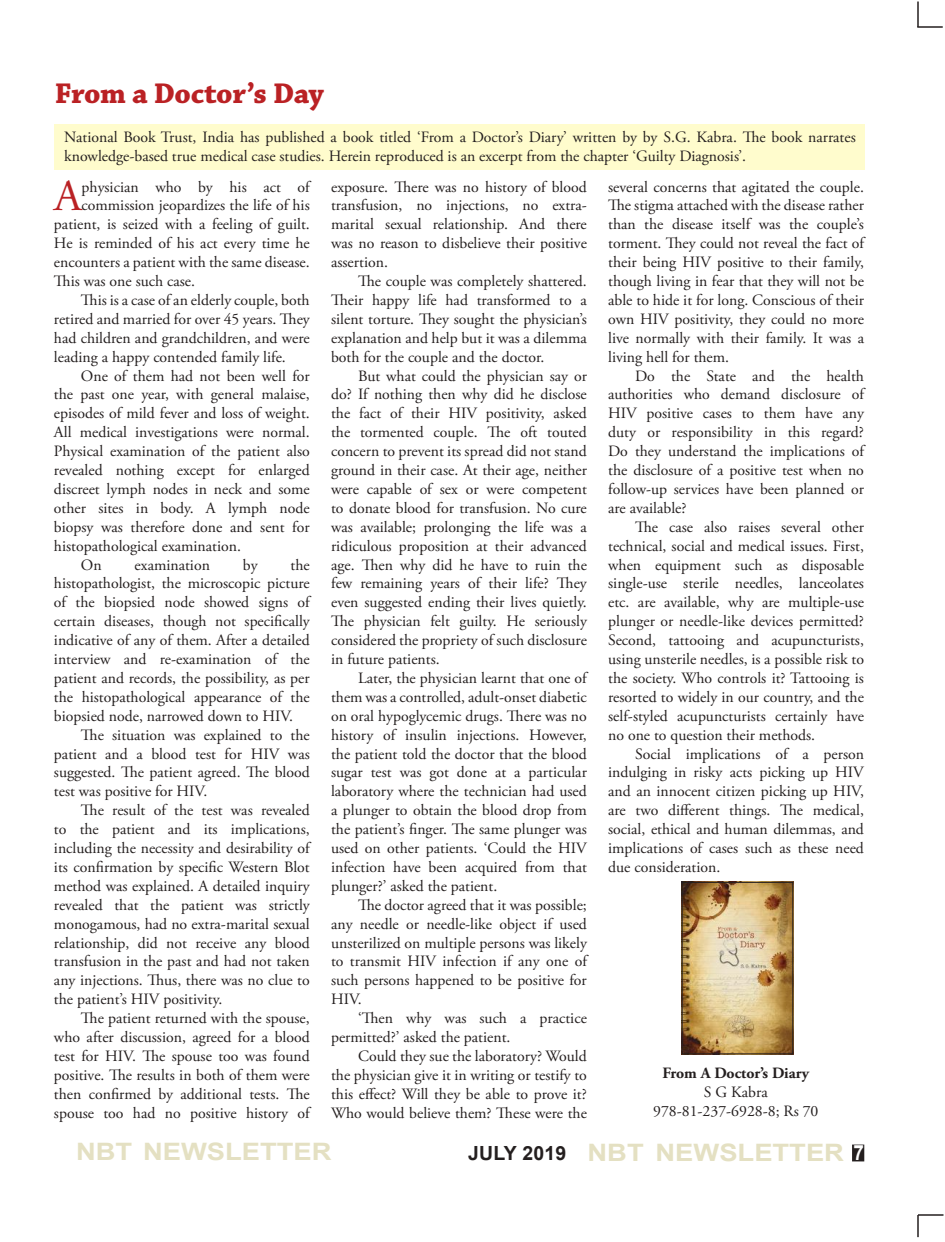
<style>
.page{position:relative;width:945px;height:1242px;background:#fff}
.page>*{position:absolute;margin:0;border:0;box-sizing:border-box;transform-origin:0 0}
.t1{font:44.25px "Adobe Garamond Pro";color:#ba2124}
.t2{font:700 30px "Chaparral Pro";letter-spacing:-.015em;color:#ba2124}
.t3{font:700 24px "Arial";color:#e4e0c2;scale:1.14 1}
.t4{font:15.75px/18.9px "Adobe Garamond Pro";color:#241f1f;text-align:justify}
.t5{font:700 15.75px "Adobe Garamond Pro";color:#241f1f}
.s1{font-size:19.5px;color:#241f1f}
.s2{font-size:21px;color:#fff}
</style>
<div class="page">
<div style="left:854px;top:1146px;width:9px;height:14px;background:#241f1f"></div>
<div style="left:852px;top:1145px;width:12px;height:16px;border:3px solid #241f1f"></div>
<hr style="left:917px;top:1215px;width:2px;height:22px;background:#241f1f">
<hr style="left:918px;top:1214px;width:26px;height:2px;background:#241f1f">
<hr style="left:917px;top:2px;width:2px;height:25px;background:#241f1f">
<hr style="left:917px;top:26px;width:26px;height:2px;background:#241f1f">
<div style="left:55px;top:124px;width:810px;height:46px;background:#fffccd"></div>
<img style="left:684px;top:884px;width:107px;height:168px">
<div style="left:682px;top:882px;width:111px;height:172px;border:1px solid #241f1f"></div>
<h2 class="t2" style="left:55px;top:76px;width:271px">From a Doctor’s Day</h2>
<p class="t4" style="left:64px;top:128px;width:793px">National Book Trust, India has published a book titled ‘From a Doctor’s Diary’ written by by S.G. Kabra. The book narrates knowledge-based true medical case studies. Herein reproduced is an excerpt from the chapter ‘Guilty Diagnosis’.</p>
<h1 class="t1" style="left:54px;top:170px;width:29px">A</h1>
<p class="t4" style="left:82px;top:178px;width:230px">physician who by his act of</p>
<p class="t4" style="left:82px;top:197px;width:230px">commission jeopardizes the life of his</p>
<p class="t4" style="left:54px;top:216px;width:257px">patient, is seized with a feeling of guilt.</p>
<p class="t4" style="left:54px;top:234px;width:257px">He is reminded of his act every time he</p>
<p class="t4" style="left:54px;top:253px;width:257px">encounters a patient with the same disease.</p>
<p class="t4" style="left:54px;top:272px;width:143px">This was one such case.</p>
<p class="t4" style="left:81px;top:291px;width:230px">This is a case of an elderly couple, both</p>
<p class="t4" style="left:54px;top:310px;width:257px">retired and married for over 45 years. They</p>
<p class="t4" style="left:54px;top:329px;width:257px">had children and grandchildren, and were</p>
<p class="t4" style="left:54px;top:348px;width:233px">leading a happy contended family life.</p>
<p class="t4" style="left:81px;top:367px;width:230px">One of them had not been well for</p>
<p class="t4" style="left:54px;top:386px;width:257px">the past one year, with general malaise,</p>
<p class="t4" style="left:54px;top:405px;width:257px">episodes of mild fever and loss of weight.</p>
<p class="t4" style="left:54px;top:423px;width:257px">All medical investigations were normal.</p>
<p class="t4" style="left:54px;top:442px;width:257px">Physical examination of the patient also</p>
<p class="t4" style="left:54px;top:461px;width:257px">revealed nothing except for enlarged</p>
<p class="t4" style="left:54px;top:480px;width:257px">discreet lymph nodes in neck and some</p>
<p class="t4" style="left:54px;top:499px;width:257px">other sites in body. A lymph node</p>
<p class="t4" style="left:54px;top:518px;width:257px">biopsy was therefore done and sent for</p>
<p class="t4" style="left:54px;top:537px;width:189px">histopathological examination.</p>
<p class="t4" style="left:81px;top:556px;width:22px">On</p>
<p class="t4" style="left:135px;top:556px;width:77px">examination</p>
<p class="t4" style="left:243px;top:556px;width:16px">by</p>
<p class="t4" style="left:54px;top:556px;width:257px;text-indent:237px">the histopathologist, the microscopic picture of the biopsied node showed signs of certain diseases, though not specifically indicative of any of them. After a detailed interview and re-examination of the patient and records, the possibility, as per the histopathological appearance of the biopsied node, narrowed down to HIV.</p>
<p class="t4" style="left:54px;top:726px;width:257px;text-indent:27px">The situation was explained to the patient and a blood test for HIV was suggested. The patient agreed. The blood test was positive for HIV.</p>
<p class="t4" style="left:54px;top:801px;width:257px;text-indent:27px">The result of the test was revealed to the patient and its implications, including the necessity and desirability of its confirmation by specific Western Blot method was explained. A detailed inquiry revealed that the patient was strictly monogamous, had no extra-marital sexual relationship, did not receive any blood transfusion in the past and had not taken any injections. Thus, there was no clue to the patient’s HIV positivity.</p>
<p class="t4" style="left:54px;top:1009px;width:257px;text-indent:27px">The patient returned with the spouse, who after discussion, agreed for a blood test for HIV. The spouse too was found positive. The results in both of them were then confirmed by additional tests. The spouse too had no positive history of</p>
<p class="t4" style="left:331px;top:178px;width:257px">exposure. There was no history of blood transfusion, no injections, no extra&shy;marital sexual relationship. And there was no reason to disbelieve their positive assertion.</p>
<p class="t4" style="left:331px;top:272px;width:257px;text-indent:27px">The couple was completely shattered.<br>Their happy life had transformed to a silent torture. They sought the physician’s explanation and help but it was a dilemma both for the couple and the doctor.</p>
<p class="t4" style="left:331px;top:367px;width:257px;text-indent:27px">But what could the physician say or do? If nothing then why did he disclose the fact of their HIV positivity, asked the tormented couple. The oft touted concern to prevent its spread did not stand ground in their case. At their age, neither were capable of sex or were competent to donate blood for transfusion. No cure was available; prolonging the life was a ridiculous proposition at their advanced age. Then why did he have to ruin the few remaining years of their life? They even suggested ending their lives quietly.<br>The physician felt guilty. He seriously considered the propriety of such disclosure in future patients.</p>
<p class="t4" style="left:331px;top:669px;width:257px;text-indent:27px">Later, the physician learnt that one of them was a controlled, adult-onset diabetic on oral hypoglycemic drugs. There was no history of insulin injections. However, the patient told the doctor that the blood sugar test was got done at a particular laboratory where the technician had used a plunger to obtain the blood drop from the patient’s finger. The same plunger was used on other patients. ‘Could the HIV infection have been acquired from that plunger?’ asked the patient.</p>
<p class="t4" style="left:331px;top:896px;width:257px;text-indent:27px">The doctor agreed that it was possible; any needle or needle-like object if used unsterilized on multiple persons was likely to transmit HIV infection if any one of such persons happened to be positive for HIV.</p>
<p class="t4" style="left:331px;top:1009px;width:257px;text-indent:27px">‘Then why was such a practice permitted?’ asked the patient.</p>
<p class="t4" style="left:331px;top:1047px;width:257px;text-indent:27px">Could they sue the laboratory? Would the physician give it in writing or testify to this effect? Will they be able to prove it?<br>Who would believe them? These were the</p>
<p class="t4" style="left:608px;top:178px;width:257px">several concerns that agitated the couple.<br>The stigma attached with the disease rather than the disease itself was the couple’s torment. They could not reveal the fact of their being HIV positive to their family, though living in fear that they will not be able to hide it for long. Conscious of their own HIV positivity, they could no more live normally with their family. It was a living hell for them.</p>
<p class="t4" style="left:608px;top:367px;width:257px;text-indent:27px">Do the State and the health authorities who demand disclosure of HIV positive cases to them have any duty or responsibility in this regard?<br>Do they understand the implications of the disclosure of a positive test when no follow-up services have been planned or are available?</p>
<p class="t4" style="left:608px;top:518px;width:257px;text-indent:27px">The case also raises several other technical, social and medical issues. First, when equipment such as disposable single-use sterile needles, lanceolates etc. are available, why are multiple-use plunger or needle-like devices permitted?<br>Second, tattooing and acupuncturists, using unsterile needles, is a possible risk to the society. Who controls it? Tattooing is resorted to widely in our country, and the self-styled acupuncturists certainly have no one to question their methods.</p>
<p class="t4" style="left:608px;top:745px;width:257px;text-indent:27px">Social implications of a person indulging in risky acts picking up HIV and an innocent citizen picking up HIV, are two different things. The medical, social, ethical and human dilemmas, and implications of cases such as these need due consideration.</p>
<p class="t5" style="left:662px;top:1064px;width:148px">From A Doctor’s Diary</p>
<p class="t4" style="left:653px;top:1083px;width:167px;text-align:center">S G Kabra<br>978-81-237-6928-8; Rs 70</p>
<h3 class="t3" style="left:76px;top:1136px;width:226px">NBT NEWSLETTER</h3>
<h3 class="t3" style="left:468px;top:1137px;width:349px"><span class="s1">JULY 2019</span> NBT NEWSLETTER <span class="s2">7</span></h3>
</div>
